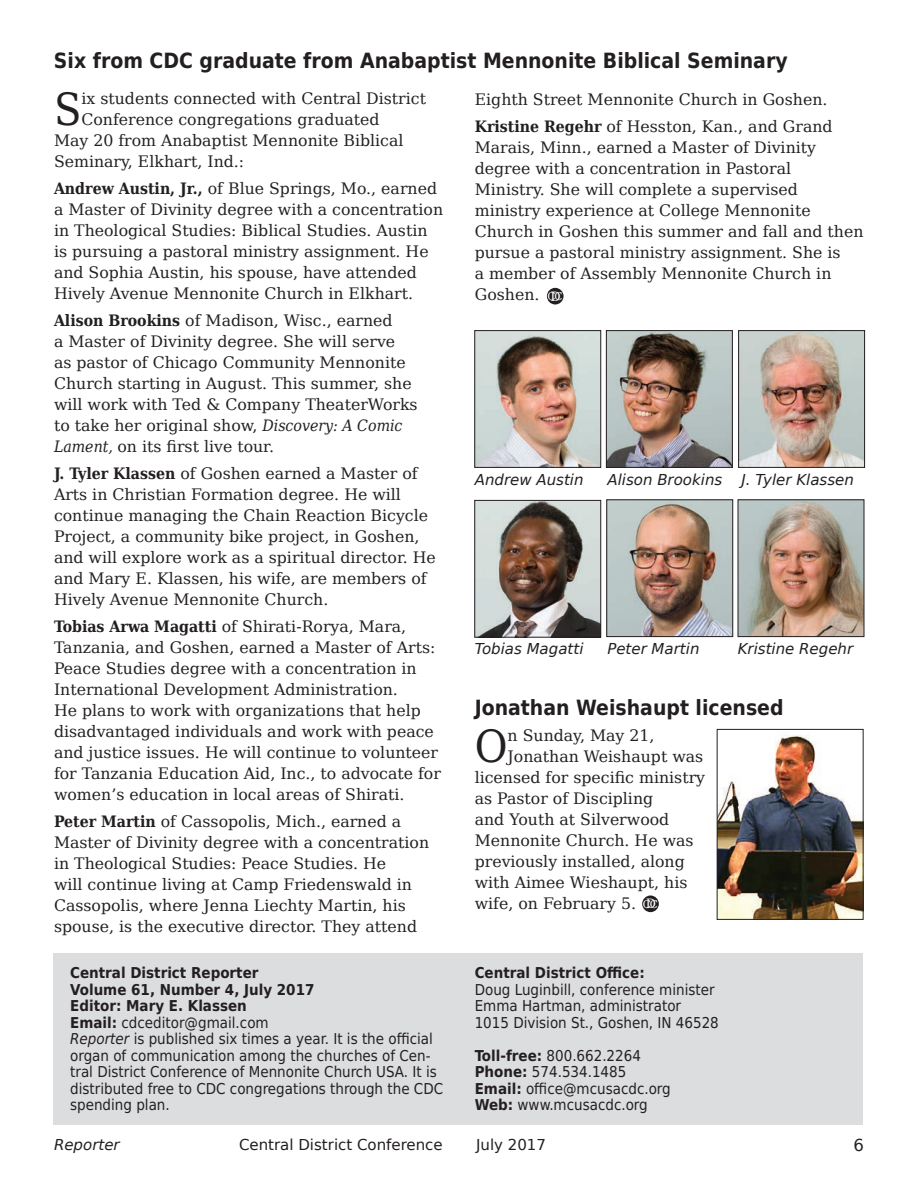
<style>
.page{position:relative;width:918px;height:1188px;background:#fff}
.page>*{position:absolute;margin:0;border:0;box-sizing:border-box;transform-origin:0 0}
.t1{font:44.55px "DejaVu Serif Condensed";color:#231f20}
.t2{font:700 21px "DejaVu Sans Condensed";color:#231f20}
.t3{font:16.5px "DejaVu Sans";color:#231f20}
.t4{font:15.75px/21px "DejaVu Serif";color:#231f20}
.t5{font:15px/16.5px "DejaVu Sans Condensed";color:#231f20}
.t6{font:italic 15px "DejaVu Sans";color:#231f20}
.t7{font:15px "DejaVu Sans";color:#231f20}
.t8{font:700 15px "DejaVu Sans Condensed";color:#231f20}
.t9{font:10.65px "DejaVu Serif";color:#fff}
.s1{font-family:"DejaVu Serif Condensed";font-weight:700}
.s2{font-family:"DejaVu Serif Condensed";font-style:italic}
.s3{font-size:12.75px}
.s4{font-weight:700}
.s5{font-style:italic}
</style>
<div class="page">
<div style="left:53px;top:953px;width:810px;height:172px;background:#dcdddf"></div>
<div style="left:547px;top:288px;width:17px;height:16px;background:#231f20;border-radius:50%"></div>
<img style="left:608px;top:332px;width:123px;height:134px">
<div style="left:606px;top:330px;width:127px;height:138px;border:1px solid #231f20"></div>
<img style="left:476px;top:332px;width:123px;height:134px">
<div style="left:474px;top:330px;width:127px;height:138px;border:1px solid #231f20"></div>
<img style="left:740px;top:332px;width:123px;height:134px">
<div style="left:738px;top:330px;width:127px;height:138px;border:1px solid #231f20"></div>
<img style="left:740px;top:501px;width:122px;height:134px">
<div style="left:738px;top:499px;width:126px;height:138px;border:1px solid #231f20"></div>
<img style="left:608px;top:501px;width:123px;height:134px">
<div style="left:606px;top:499px;width:127px;height:138px;border:1px solid #231f20"></div>
<img style="left:476px;top:502px;width:123px;height:134px">
<div style="left:474px;top:500px;width:127px;height:138px;border:1px solid #231f20"></div>
<img style="left:719px;top:735px;width:143px;height:183px">
<div style="left:717px;top:729px;width:147px;height:191px;border:1px solid #231f20"></div>
<div style="left:642px;top:896px;width:17px;height:16px;background:#231f20;border-radius:50%"></div>
<h2 class="t2" style="left:54px;top:44px;width:735px">Six from CDC graduate from Anabaptist Mennonite Biblical Seminary</h2>
<h1 class="t1" style="left:54px;top:75px;width:29px">S</h1>
<p class="t4" style="left:81px;top:87px;width:346px">ix students connected with Central District</p>
<p class="t4" style="left:81px;top:108px;width:300px">Conference congregations graduated</p>
<p class="t4" style="left:54px;top:129px;width:351px">May 20 from Anabaptist Mennonite Biblical</p>
<p class="t4" style="left:54px;top:150px;width:192px">Seminary, Elkhart, Ind.:</p>
<p class="t4" style="left:54px;top:177px;width:391px"><span class="s1">Andrew Austin, Jr.,</span> of Blue Springs, Mo., earned a Master of Divinity degree with a concentration in Theological Studies: Biblical Studies. Austin is pursuing a pastoral ministry assignment. He and Sophia Austin, his spouse, have attended Hively Avenue Mennonite Church in Elkhart.</p>
<p class="t4" style="left:54px;top:309px;width:365px"><span class="s1">Alison Brookins</span> of Madison, Wisc., earned<br>a Master of Divinity degree. She will serve<br>as pastor of Chicago Community Mennonite Church starting in August. This summer, she will work with Ted &amp; Company TheaterWorks to take her original show, <span class="s2">Discovery: A Comic Lament,</span> on its first live tour.</p>
<p class="t4" style="left:54px;top:462px;width:383px"><span class="s1">J. Tyler Klassen</span> of Goshen earned a Master of Arts in Christian Formation degree. He will continue managing the Chain Reaction Bicycle Project, a community bike project, in Goshen, and will explore work as a spiritual director. He and Mary E. Klassen, his wife, are members of Hively Avenue Mennonite Church.</p>
<p class="t4" style="left:54px;top:615px;width:388px"><span class="s1">Tobias Arwa Magatti</span> of Shirati-Rorya, Mara, Tanzania, and Goshen, earned a Master of Arts:<br>Peace Studies degree with a concentration in International Development Administration.<br>He plans to work with organizations that help disadvantaged individuals and work with peace and justice issues. He will continue to volunteer for Tanzania Education Aid, Inc., to advocate for women’s education in local areas of Shirati.</p>
<p class="t4" style="left:54px;top:810px;width:377px"><span class="s1">Peter Martin</span> of Cassopolis, Mich., earned a Master of Divinity degree with a concentration in Theological Studies: Peace Studies. He<br>will continue living at Camp Friedenswald in Cassopolis, where Jenna Liechty Martin, his spouse, is the executive director. They attend</p>
<p class="t4" style="left:475px;top:86px;width:359px;line-height:27px">Eighth Street Mennonite Church in Goshen.<br><span class="s1">Kristine Regehr</span> of Hesston, Kan., and Grand</p>
<p class="t4" style="left:475px;top:137px;width:390px">Marais, Minn., earned a Master of Divinity degree with a concentration in Pastoral Ministry. She will complete a supervised ministry experience at College Mennonite Church in Goshen this summer and fall and then pursue a pastoral ministry assignment. She is<br>a member of Assembly Mennonite Church in Goshen.</p>
<p class="t9" style="left:547px;top:288px;width:17px">C<span class="s3">D</span>C</p>
<p class="t6" style="left:475px;top:469px;width:110px">Andrew Austin</p>
<p class="t6" style="left:607px;top:469px;width:116px">Alison Brookins</p>
<p class="t6" style="left:741px;top:469px;width:114px">J. Tyler Klassen</p>
<p class="t6" style="left:475px;top:638px;width:110px">Tobias Magatti</p>
<p class="t6" style="left:607px;top:638px;width:94px">Peter Martin</p>
<p class="t6" style="left:738px;top:638px;width:117px">Kristine Regehr</p>
<h2 class="t2" style="left:475px;top:690px;width:310px">Jonathan Weishaupt licensed</h2>
<h1 class="t1" style="left:475px;top:713px;width:34px">O</h1>
<p class="t4" style="left:508px;top:725px;width:148px">n Sunday, May 21,</p>
<p class="t4" style="left:508px;top:746px;width:197px">Jonathan Weishaupt was</p>
<p class="t4" style="left:475px;top:767px;width:232px">licensed for specific ministry</p>
<p class="t4" style="left:475px;top:788px;width:180px">as Pastor of Discipling</p>
<p class="t4" style="left:475px;top:809px;width:196px">and Youth at Silverwood</p>
<p class="t4" style="left:475px;top:830px;width:220px">Mennonite Church. He was</p>
<p class="t4" style="left:475px;top:851px;width:212px">previously installed, along</p>
<p class="t4" style="left:475px;top:872px;width:214px">with Aimee Wieshaupt, his</p>
<p class="t4" style="left:475px;top:893px;width:163px">wife, on February 5.</p>
<p class="t9" style="left:643px;top:896px;width:17px">C<span class="s3">D</span>C</p>
<p class="t5" style="left:70px;top:964px;width:374px"><span class="s4">Central District Reporter<br>Volume 61, Number 4, July 2017<br>Editor: Mary E. Klassen<br>Email:</span> cdceditor@gmail.com<br><span class="s5">Reporter</span> is published six times a year. It is the official organ of communication among the churches of Cen&shy;tral District Conference of Mennonite Church USA. It is distributed free to CDC congregations through the CDC spending plan.</p>
<p class="t8" style="left:475px;top:961px;width:171px">Central District Office:</p>
<p class="t5" style="left:475px;top:981px;width:246px">Doug Luginbill, conference minister<br>Emma Hartman, administrator<br>1015 Division St., Goshen, IN 46528</p>
<p class="t5" style="left:475px;top:1047px;width:198px"><span class="s4">Toll-free:</span> 800.662.2264<br><span class="s4">Phone:</span> 574.534.1485<br><span class="s4">Email:</span> office@mcusacdc.org<br><span class="s4">Web:</span> www.mcusacdc.org</p>
<p class="t6" style="left:54px;top:1134px;width:67px">Reporter</p>
<p class="t7" style="left:239px;top:1131px;width:205px">Central District Conference</p>
<p class="t7" style="left:476px;top:1131px;width:71px">July 2017</p>
<p class="t3" style="left:854px;top:1131px;width:12px">6</p>
</div>
